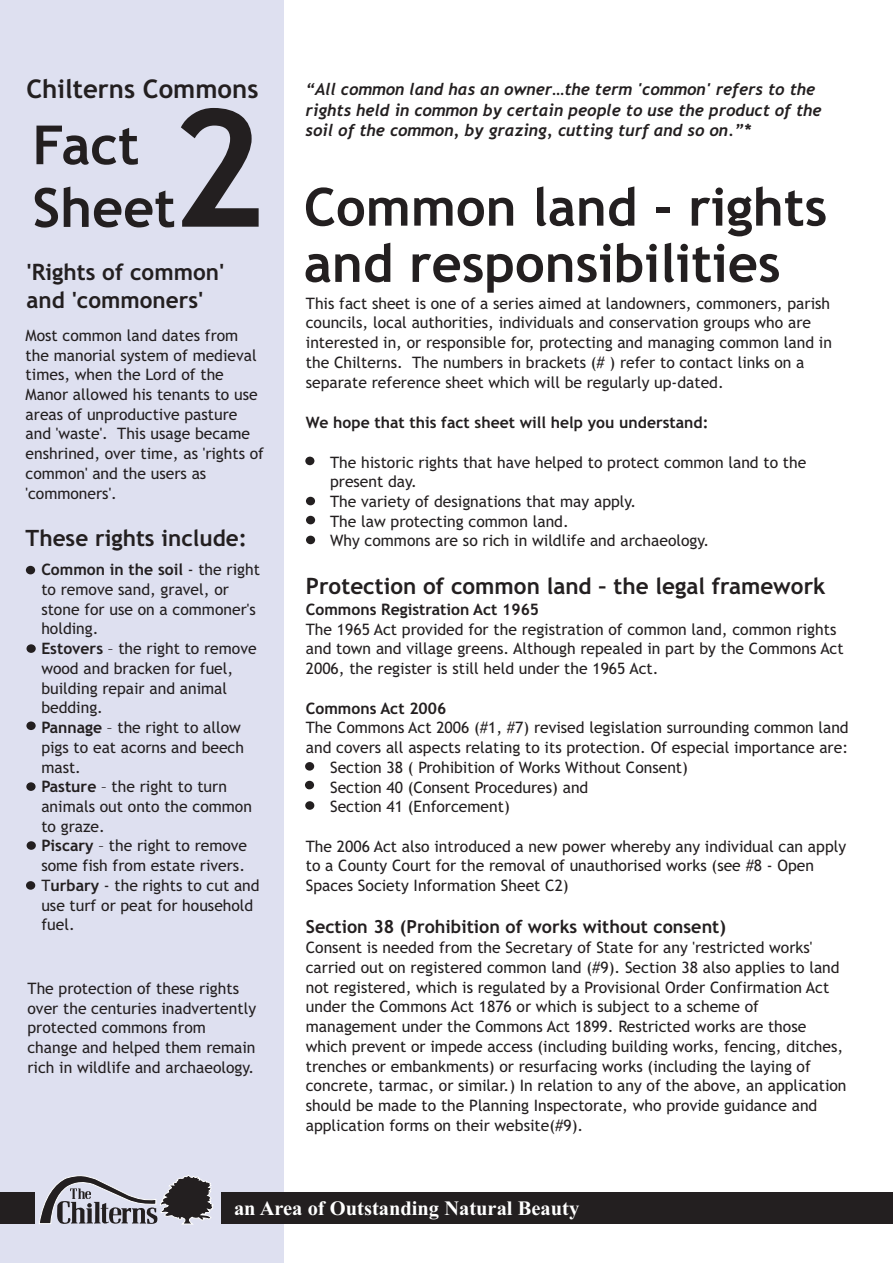
<style>
.page{position:relative;width:893px;height:1263px;background:#fff}
.page>*{position:absolute;margin:0;border:0;box-sizing:border-box;transform-origin:0 0}
.t1{font:700 163.05px "Trebuchet MS";color:#231f20}
.t2{font:700 54px/62.7px "Trebuchet MS";color:#231f20}
.t3{font:700 52.5px/56.2px "Trebuchet MS";color:#231f20}
.t4{font:700 25.8px "Trebuchet MS";color:#231f20}
.t5{font:700 22.5px/28.2px "Trebuchet MS";color:#231f20}
.t6{font:700 20.55px "Times New Roman";color:#fff}
.t7{font:700 18px "Trebuchet MS";color:#231f20}
.t8{font:italic 700 16.5px/20.7px "Trebuchet MS";color:#231f20}
.t9{font:15.75px/19.6px "Trebuchet MS";color:#231f20}
.t10{font:700 15.75px "Trebuchet MS";color:#231f20}
.s1{font-weight:700}
</style>
<div class="page">
<div style="left:0;top:0;width:283px;height:1263px;background:#dee0f0"></div>
<div style="left:26px;top:721px;width:10px;height:9px;background:#231f20;border-radius:50%"></div>
<div style="left:26px;top:566px;width:9px;height:8px;background:#231f20;border-radius:50%"></div>
<div style="left:27px;top:644px;width:9px;height:9px;background:#231f20;border-radius:50%"></div>
<div style="left:26px;top:881px;width:9px;height:9px;background:#231f20;border-radius:50%"></div>
<div style="left:26px;top:782px;width:10px;height:9px;background:#231f20;border-radius:50%"></div>
<div style="left:27px;top:841px;width:9px;height:9px;background:#231f20;border-radius:50%"></div>
<div style="left:305px;top:457px;width:9px;height:8px;background:#231f20;border-radius:50%"></div>
<div style="left:306px;top:516px;width:9px;height:8px;background:#231f20;border-radius:50%"></div>
<div style="left:306px;top:497px;width:9px;height:8px;background:#231f20;border-radius:50%"></div>
<div style="left:305px;top:762px;width:9px;height:9px;background:#231f20;border-radius:50%"></div>
<div style="left:305px;top:781px;width:9px;height:8px;background:#231f20;border-radius:50%"></div>
<div style="left:305px;top:801px;width:9px;height:9px;background:#231f20;border-radius:50%"></div>
<div style="left:221px;top:1193px;width:672px;height:31px;background:#231f20"></div>
<svg style="left:39px;top:1175px;width:174px;height:50px"></svg>
<div style="left:0;top:1193px;width:35px;height:31px;background:#231f20"></div>
<div style="left:306px;top:536px;width:9px;height:8px;background:#231f20;border-radius:50%"></div>
<h3 class="t4" style="left:26px;top:79px;width:234px">Chilterns Commons</h3>
<h2 class="t2" style="left:33px;top:118px;width:145px">Fact<br>Sheet</h2>
<h1 class="t1" style="left:170px;top:106px;width:97px">2</h1>
<h3 class="t5" style="left:27px;top:260px;width:199px">'Rights of common' and 'commoners'</h3>
<p class="t9" style="left:26px;top:327px;width:240px">Most common land dates from the manorial system of medieval times, when the Lord of the<br>Manor allowed his tenants to use areas of unproductive pasture and 'waste'. This usage became enshrined, over time, as 'rights of common' and the users as 'commoners'.</p>
<h3 class="t5" style="left:26px;top:526px;width:223px">These rights include:</h3>
<p class="t9" style="left:41px;top:561px;width:220px"><span class="s1">Common in the soil</span> - the right to remove sand, gravel, or stone for use on a commoner's holding.<br><span class="s1">Estovers</span> – the right to remove wood and bracken for fuel, building repair and animal bedding.<br><span class="s1">Pannage</span> – the right to allow pigs to eat acorns and beech mast.<br><span class="s1">Pasture</span> – the right to turn animals out onto the common to graze.<br><span class="s1">Piscary</span> – the right to remove some fish from estate rivers.<br>T<span class="s1">urbary</span> - the rights to cut and use turf or peat for household fuel.</p>
<p class="t9" style="left:28px;top:980px;width:230px">The protection of these rights over the centuries inadvertently protected commons from change and helped them remain rich in wildlife and archaeology.</p>
<p class="t8" style="left:306px;top:80px;width:517px">“All common land has an owner…the term 'common' refers to the rights held in common by certain people to use the product of the soil of the common, by grazing, cutting turf and so on.”*</p>
<h3 class="t3" style="left:304px;top:184px;width:525px">Common land - rights and responsibilities</h3>
<p class="t9" style="left:306px;top:295px;width:528px">This fact sheet is one of a series aimed at landowners, commoners, parish councils, local authorities, individuals and conservation groups who are interested in, or responsible for, protecting and managing common land in the Chilterns. The numbers in brackets (# ) refer to contact links on a separate reference sheet which will be regularly up-dated.</p>
<p class="t10" style="left:306px;top:416px;width:404px">We hope that this fact sheet will help you understand:</p>
<p class="t9" style="left:330px;top:453px;width:478px">The historic rights that have helped to protect common land to the present day.<br>The variety of designations that may apply.<br>The law protecting common land.<br>Why commons are so rich in wildlife and archaeology.</p>
<h3 class="t5" style="left:306px;top:573px;width:521px">Protection of common land – the legal framework</h3>
<p class="t10" style="left:306px;top:603px;width:235px">Commons Registration Act 1965</p>
<p class="t9" style="left:306px;top:621px;width:539px">The 1965 Act provided for the registration of common land, common rights and town and village greens. Although repealed in part by the Commons Act<br>2006, the register is still held under the 1965 Act.</p>
<p class="t10" style="left:306px;top:702px;width:142px">Commons Act 2006</p>
<p class="t9" style="left:306px;top:719px;width:544px">The Commons Act 2006 (#1, #7) revised legislation surrounding common land and covers all aspects relating to its protection. Of especial importance are: · Section 38 ( Prohibition of Works Without Consent)<br>· Section 40 (Consent Procedures) and<br>· Section 41 (Enforcement)</p>
<p class="t9" style="left:306px;top:838px;width:542px">The 2006 Act also introduced a new power whereby any individual can apply to a County Court for the removal of unauthorised works (see #8 - Open<br>Spaces Society Information Sheet C2)</p>
<p class="t7" style="left:306px;top:920px;width:422px">Section 38 (Prohibition of works without consent)</p>
<p class="t9" style="left:306px;top:939px;width:535px">Consent is needed from the Secretary of State for any 'restricted works' carried out on registered common land (#9) Section 38 also applies to land</p>
<p class="t9" style="left:614px;top:959px;width:7px">.</p>
<p class="t9" style="left:306px;top:978px;width:525px">not registered, which is regulated by a Provisional Order Confirmation Act under the Commons Act 1876 or which is subject to a scheme of</p>
<p class="t9" style="left:306px;top:1018px;width:542px">management under the Commons Act 1899. Restricted works are those which prevent or impede access (including building works, fencing, ditches, trenches or embankments) or resurfacing works (including the laying of concrete, tarmac, or similar.) In relation to any of the above, an application should be made to the Planning Inspectorate, who provide guidance and application forms on their website(#9).</p>
<h3 class="t6" style="left:234px;top:1201px;width:347px">an Area of Outstanding Natural Beauty</h3>
</div>
